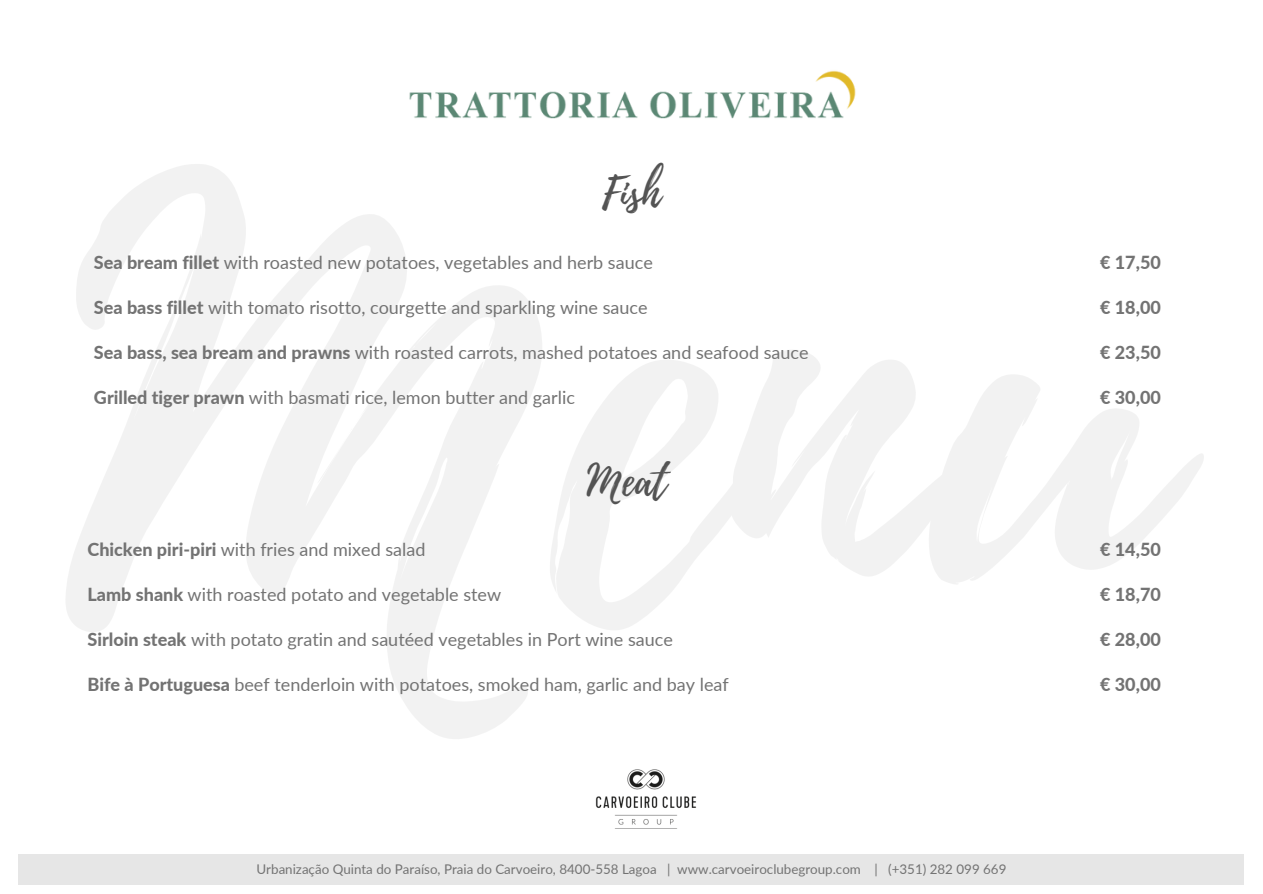
<style>
.page{position:relative;width:1263px;height:894px;background:#fff}
.page>*{position:absolute;margin:0;border:0;box-sizing:border-box;transform-origin:0 0}
.t1{font:42.45px "Playlist Script";color:#545454}
.t2{font:18px "Lato";color:#737373}
.t3{font:800 18px "Lato";color:#737373}
.t4{font:13.35px "Lato";color:#737373}
.s1{font-weight:800}
</style>
<div class="page">
<img style="left:409px;top:70px;width:447px;height:49px">
<div style="left:19px;top:853px;width:1225px;height:30px;background:#e6e6e6"></div>
<img style="left:595px;top:769px;width:102px;height:60px">
<h1 class="t1" style="left:602px;top:162px;width:60px">Fish</h1>
<h2 class="t2" style="left:94px;top:251px;width:560px"><span class="s1">Sea bream fillet</span> with roasted new potatoes, vegetables and herb sauce</h2>
<h4 class="t2" style="left:94px;top:296px;width:555px"><span class="s1">Sea bass fillet</span> with tomato risotto, courgette and sparkling wine sauce</h4>
<h4 class="t2" style="left:94px;top:341px;width:716px"><span class="s1">Sea bass, sea bream and prawns</span> with roasted carrots, mashed potatoes and seafood sauce</h4>
<h4 class="t2" style="left:94px;top:386px;width:482px"><span class="s1">Grilled tiger prawn</span> with basmati rice, lemon butter and garlic</h4>
<h4 class="t1" style="left:587px;top:450px;width:82px">Meat</h4>
<h2 class="t2" style="left:87px;top:538px;width:339px"><span class="s1">Chicken piri-piri</span> with fries and mixed salad</h2>
<h4 class="t2" style="left:87px;top:583px;width:415px"><span class="s1">Lamb shank</span> with roasted potato and vegetable stew</h4>
<h4 class="t2" style="left:87px;top:628px;width:587px"><span class="s1">Sirloin steak</span> with potato gratin and sautéed vegetables in Port wine sauce</h4>
<h4 class="t2" style="left:87px;top:673px;width:643px"><span class="s1">Bife à Portuguesa</span> beef tenderloin with potatoes, smoked ham, garlic and bay leaf</h4>
<p class="t4" style="left:256px;top:860px;width:751px">Urbanização Quinta do Paraíso, Praia do Carvoeiro, 8400-558 Lagoa | www.carvoeiroclubegroup.com | (+351) 282 099 669</p>
<h4 class="t3" style="left:1100px;top:251px;width:62px">€ 17,50</h4>
<h3 class="t3" style="left:1100px;top:296px;width:62px">€ 18,00</h3>
<h3 class="t3" style="left:1100px;top:341px;width:62px">€ 23,50</h3>
<h3 class="t3" style="left:1100px;top:386px;width:62px">€ 30,00</h3>
<h3 class="t3" style="left:1100px;top:538px;width:62px">€ 14,50</h3>
<h3 class="t3" style="left:1100px;top:583px;width:62px">€ 18,70</h3>
<h3 class="t3" style="left:1100px;top:628px;width:62px">€ 28,00</h3>
<h3 class="t3" style="left:1100px;top:673px;width:62px">€ 30,00</h3>
</div>
